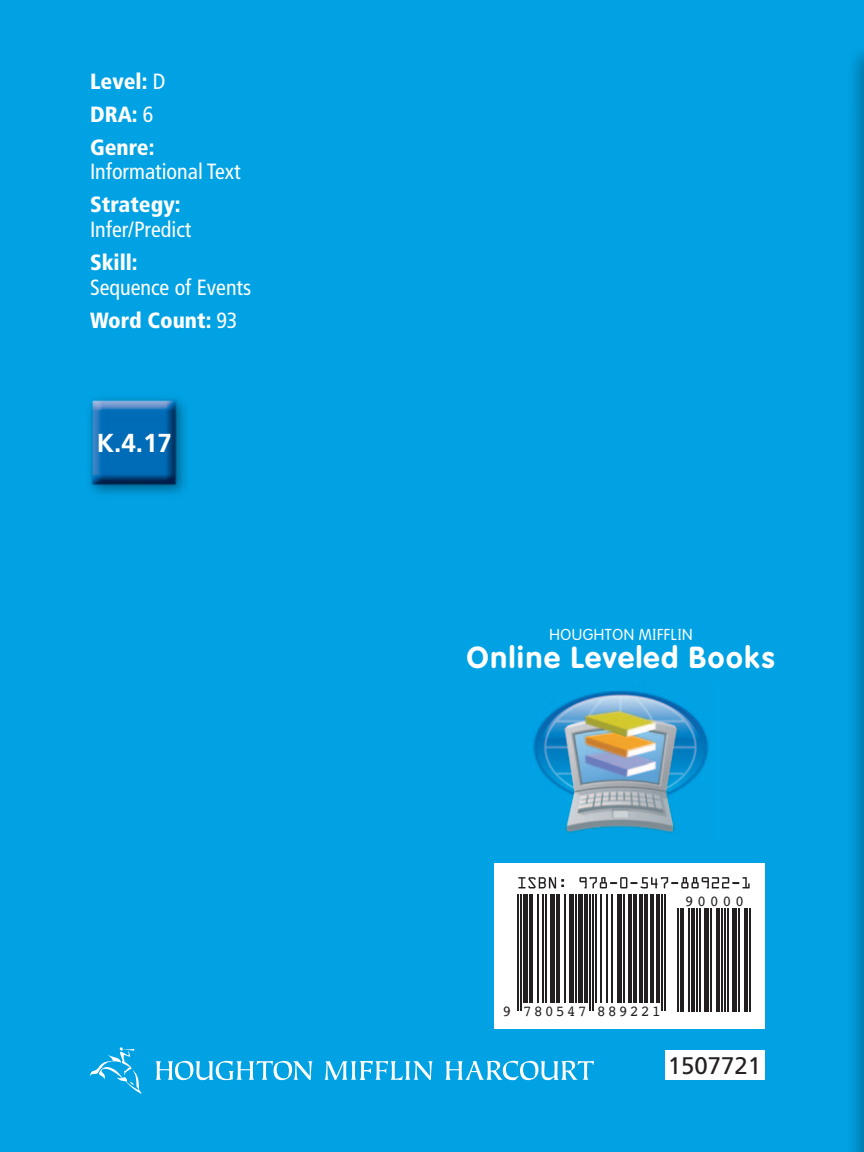
<style>
.page{position:relative;width:864px;height:1152px;background:#00a2e4}
.page>*{position:absolute;margin:0;border:0;box-sizing:border-box;transform-origin:0 0}
.t1{font:700 30px "HMSVAG Rounded Std";letter-spacing:.02em;color:#fff}
.t2{font:700 26px "Frutiger LT Std";color:#fff}
.t3{font:24px "Frutiger LT Std";color:#231f20}
.t4{font:condensed 22px/33px "Frutiger LT Std";color:#fff}
.t5{font:900 condensed 22px/33px "Frutiger LT Std";color:#fff}
.t6{font:300 15.6px "HMSVAG Rounded Std";letter-spacing:.015em;color:#fff}
.t7{font:15.2px "Arial";letter-spacing:.13em;color:#231f20}
.s1{font-weight:400}
.s2{font-weight:900}
</style>
<div class="page">
<img style="left:863px;top:66px;width:1px;height:1086px">
<img style="left:533px;top:690px;width:176px;height:143px">
<svg style="left:155px;top:1061px;width:158px;height:19px"></svg>
<svg style="left:324px;top:1061px;width:109px;height:19px"></svg>
<svg style="left:445px;top:1061px;width:149px;height:19px"></svg>
<svg style="left:90px;top:1047px;width:52px;height:47px"></svg>
<img style="left:86px;top:395px;width:98px;height:98px">
<div style="left:665px;top:1050px;width:100px;height:30px;background:#fff"></div>
<div style="left:495px;top:863px;width:270px;height:166px;background:#fff"></div>
<svg style="left:518px;top:877px;width:46px;height:11px"></svg>
<svg style="left:579px;top:877px;width:171px;height:11px"></svg>
<hr style="left:517px;top:895px;width:1px;height:116px;background:#231f20">
<hr style="left:520px;top:895px;width:2px;height:116px;background:#231f20">
<div style="left:523px;top:895px;width:5px;height:108px;background:#231f20"></div>
<hr style="left:529px;top:895px;width:4px;height:108px;background:#231f20">
<hr style="left:537px;top:895px;width:2px;height:108px;background:#231f20">
<hr style="left:542px;top:895px;width:2px;height:108px;background:#231f20">
<hr style="left:545px;top:895px;width:2px;height:108px;background:#231f20">
<div style="left:550px;top:895px;width:5px;height:108px;background:#231f20"></div>
<hr style="left:556px;top:895px;width:3px;height:108px;background:#231f20">
<hr style="left:564px;top:895px;width:2px;height:108px;background:#231f20">
<hr style="left:569px;top:895px;width:4px;height:108px;background:#231f20">
<hr style="left:575px;top:895px;width:2px;height:108px;background:#231f20">
<div style="left:578px;top:895px;width:5px;height:108px;background:#231f20"></div>
<hr style="left:584px;top:895px;width:4px;height:108px;background:#231f20">
<hr style="left:589px;top:895px;width:2px;height:116px;background:#231f20">
<hr style="left:592px;top:895px;width:2px;height:116px;background:#231f20">
<hr style="left:595px;top:895px;width:2px;height:108px;background:#231f20">
<hr style="left:600px;top:895px;width:2px;height:108px;background:#231f20">
<hr style="left:606px;top:895px;width:2px;height:108px;background:#231f20">
<hr style="left:611px;top:895px;width:2px;height:108px;background:#231f20">
<div style="left:617px;top:895px;width:5px;height:108px;background:#231f20"></div>
<hr style="left:624px;top:895px;width:1px;height:108px;background:#231f20">
<hr style="left:628px;top:895px;width:4px;height:108px;background:#231f20">
<hr style="left:633px;top:895px;width:3px;height:108px;background:#231f20">
<hr style="left:639px;top:895px;width:4px;height:108px;background:#231f20">
<hr style="left:644px;top:895px;width:3px;height:108px;background:#231f20">
<hr style="left:650px;top:895px;width:4px;height:108px;background:#231f20">
<hr style="left:657px;top:895px;width:3px;height:108px;background:#231f20">
<hr style="left:661px;top:895px;width:2px;height:116px;background:#231f20">
<hr style="left:665px;top:895px;width:1px;height:116px;background:#231f20">
<hr style="left:677px;top:908px;width:2px;height:103px;background:#231f20">
<hr style="left:680px;top:908px;width:3px;height:103px;background:#231f20">
<hr style="left:688px;top:908px;width:2px;height:103px;background:#231f20">
<hr style="left:691px;top:908px;width:3px;height:103px;background:#231f20">
<hr style="left:696px;top:908px;width:2px;height:103px;background:#231f20">
<hr style="left:699px;top:908px;width:2px;height:103px;background:#231f20">
<div style="left:704px;top:908px;width:5px;height:103px;background:#231f20"></div>
<hr style="left:710px;top:908px;width:2px;height:103px;background:#231f20">
<hr style="left:716px;top:908px;width:4px;height:103px;background:#231f20">
<hr style="left:721px;top:908px;width:2px;height:103px;background:#231f20">
<hr style="left:724px;top:908px;width:2px;height:103px;background:#231f20">
<hr style="left:727px;top:908px;width:2px;height:103px;background:#231f20">
<div style="left:732px;top:908px;width:5px;height:103px;background:#231f20"></div>
<hr style="left:738px;top:908px;width:2px;height:103px;background:#231f20">
<hr style="left:745px;top:908px;width:3px;height:103px;background:#231f20">
<hr style="left:749px;top:908px;width:2px;height:103px;background:#231f20">
<p class="t5" style="left:90px;top:64px;width:77px">Level: <span class="s1">D<br></span>DRA: <span class="s1">6<br></span>Genre:</p>
<p class="t4" style="left:90px;top:156px;width:152px">Informational Text</p>
<p class="t5" style="left:90px;top:188px;width:92px">Strategy:</p>
<p class="t4" style="left:90px;top:214px;width:103px">Infer/Predict</p>
<p class="t5" style="left:90px;top:246px;width:49px">Skill:</p>
<p class="t4" style="left:90px;top:272px;width:163px">Sequence of Events<br><span class="s2">Word Count:</span> 93</p>
<p class="t2" style="left:97px;top:428px;width:77px">K.4.17</p>
<p class="t6" style="left:549px;top:626px;width:145px">HOUGHTON MIFFLIN</p>
<h1 class="t1" style="left:467px;top:640px;width:310px">Online Leveled Books</h1>
<p class="t7" style="left:685px;top:889px;width:61px">90000</p>
<p class="t7" style="left:502px;top:1000px;width:160px">9 780547 889221</p>
<p class="t3" style="left:668px;top:1052px;width:95px">1507721</p>
</div>
